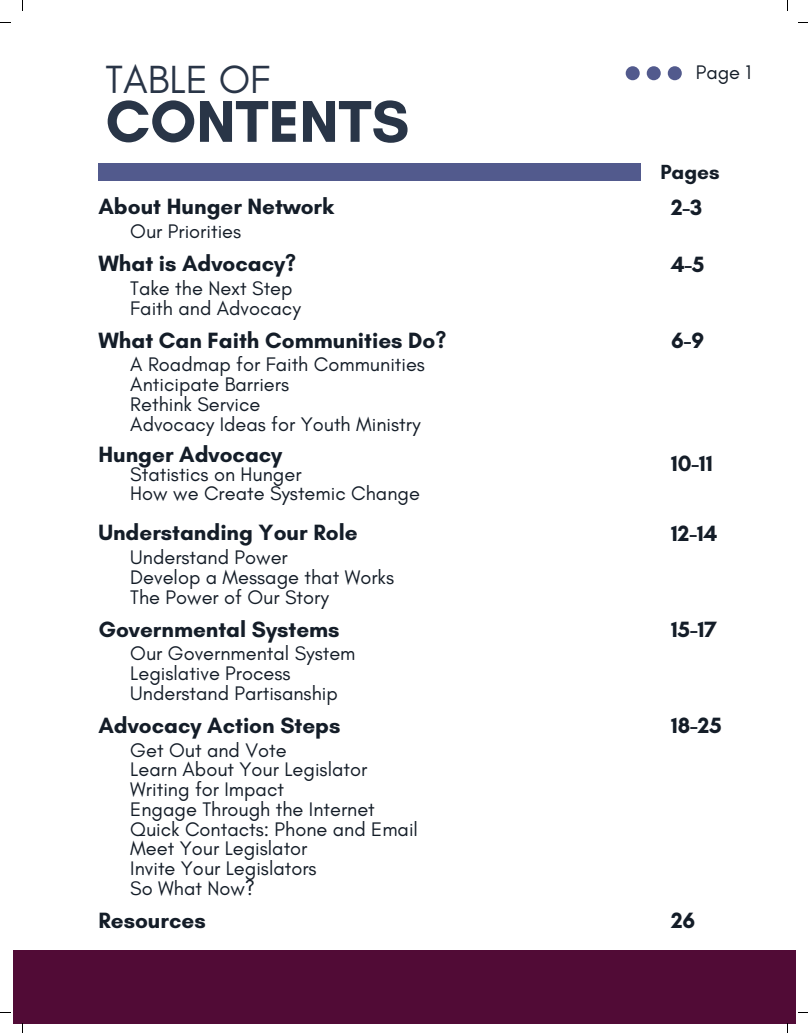
<style>
.page{position:relative;width:808px;height:1033px;background:#fff}
.page>*{position:absolute;margin:0;border:0;box-sizing:border-box;transform-origin:0 0}
.t1{font:700 60px "Glacial Indifference";color:#293547}
.t2{font:40px "Glacial Indifference";color:#293547}
.t3{font:700 22.5px "Glacial Indifference";color:#141d28}
.t4{font:700 20.88px "Glacial Indifference";color:#141d28}
.t5{font:20px "Glacial Indifference";color:#141d28}
</style>
<div class="page">
<svg style="left:625px;top:66px;width:56px;height:14px"></svg>
<div style="left:98px;top:163px;width:542px;height:18px;background:#525a8d"></div>
<div style="left:13px;top:950px;width:782px;height:73px;background:#510b36"></div>
<p class="t2" style="left:105px;top:55px;width:166px">TABLE OF</p>
<p class="t5" style="left:695px;top:60px;width:57px">Page 1</p>
<p class="t1" style="left:105px;top:85px;width:305px">CONTENTS</p>
<p class="t3" style="left:98px;top:193px;width:237px">About Hunger Network</p>
<p class="t5" style="left:130px;top:219px;width:112px">Our Priorities</p>
<p class="t3" style="left:98px;top:250px;width:199px">What is Advocacy?</p>
<p class="t5" style="left:130px;top:276px;width:164px">Take the Next Step</p>
<p class="t5" style="left:130px;top:296px;width:172px">Faith and Advocacy</p>
<p class="t3" style="left:98px;top:326px;width:349px">What Can Faith Communities Do?</p>
<p class="t5" style="left:130px;top:352px;width:296px">A Roadmap for Faith Communities</p>
<p class="t5" style="left:130px;top:372px;width:160px">Anticipate Barriers</p>
<p class="t5" style="left:130px;top:392px;width:132px">Rethink Service</p>
<p class="t5" style="left:130px;top:411px;width:292px">Advocacy Ideas for Youth Ministry</p>
<p class="t3" style="left:98px;top:441px;width:185px">Hunger Advocacy</p>
<p class="t5" style="left:130px;top:461px;width:173px">Statistics on Hunger</p>
<p class="t5" style="left:130px;top:481px;width:291px">How we Create Systemic Change</p>
<p class="t3" style="left:98px;top:519px;width:261px">Understanding Your Role</p>
<p class="t5" style="left:130px;top:545px;width:159px">Understand Power</p>
<p class="t5" style="left:130px;top:565px;width:265px">Develop a Message that Works</p>
<p class="t5" style="left:130px;top:584px;width:200px">The Power of Our Story</p>
<p class="t3" style="left:98px;top:615px;width:243px">Governmental Systems</p>
<p class="t5" style="left:130px;top:641px;width:227px">Our Governmental System</p>
<p class="t5" style="left:130px;top:661px;width:162px">Legislative Process</p>
<p class="t5" style="left:130px;top:680px;width:209px">Understand Partisanship</p>
<p class="t3" style="left:98px;top:711px;width:243px">Advocacy Action Steps</p>
<p class="t5" style="left:130px;top:737px;width:158px">Get Out and Vote</p>
<p class="t5" style="left:130px;top:757px;width:238px">Learn About Your Legislator</p>
<p class="t5" style="left:130px;top:777px;width:155px">Writing for Impact</p>
<p class="t5" style="left:130px;top:797px;width:246px">Engage Through the Internet</p>
<p class="t5" style="left:130px;top:816px;width:289px">Quick Contacts: Phone and Email</p>
<p class="t5" style="left:130px;top:836px;width:179px">Meet Your Legislator</p>
<p class="t5" style="left:130px;top:856px;width:188px">Invite Your Legislators</p>
<p class="t5" style="left:130px;top:875px;width:126px">So What Now?</p>
<p class="t4" style="left:660px;top:159px;width:61px">Pages</p>
<p class="t3" style="left:671px;top:193px;width:33px">2-3</p>
<p class="t3" style="left:671px;top:250px;width:35px">4-5</p>
<p class="t3" style="left:671px;top:327px;width:35px">6-9</p>
<p class="t3" style="left:671px;top:449px;width:43px">10-11</p>
<p class="t3" style="left:671px;top:519px;width:48px">12-14</p>
<p class="t3" style="left:671px;top:615px;width:47px">15-17</p>
<p class="t3" style="left:671px;top:712px;width:52px">18-25</p>
<p class="t3" style="left:98px;top:906px;width:109px">Resources</p>
<p class="t3" style="left:671px;top:906px;width:26px">26</p>
</div>
